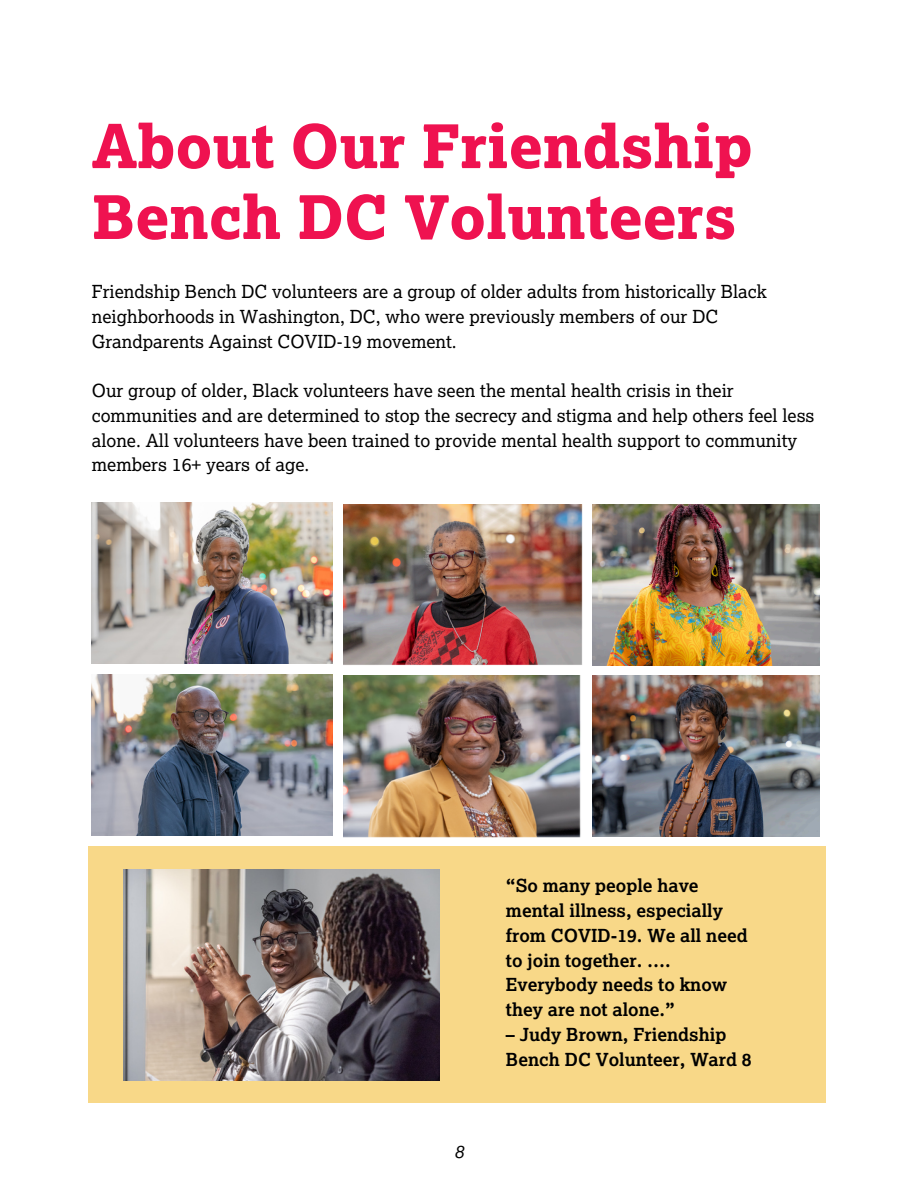
<style>
.page{position:relative;width:918px;height:1188px;background:#fff}
.page>*{position:absolute;margin:0;border:0;box-sizing:border-box;transform-origin:0 0}
.t1{font:60px/70.8px "Lexia X Bold";color:#ef1250}
.t2{font:18px/24.8px "Lexia";color:#000}
.t3{font:700 18px/24.8px "Lexia";color:#000}
.t4{font:italic 18px "Lexia";color:#000}
</style>
<div class="page">
<div style="left:89px;top:847px;width:737px;height:256px;background:#f8d888"></div>
<img style="left:123px;top:869px;width:317px;height:212px">
<img style="left:92px;top:503px;width:241px;height:161px">
<img style="left:344px;top:505px;width:239px;height:161px">
<img style="left:92px;top:675px;width:241px;height:161px">
<img style="left:344px;top:675px;width:237px;height:162px">
<img style="left:592px;top:505px;width:228px;height:161px">
<img style="left:592px;top:676px;width:227px;height:160px">
<p class="t1" style="left:92px;top:112px;width:663px">About Our Friendship<br>Bench DC Volunteers</p>
<p class="t2" style="left:92px;top:280px;width:677px">Friendship Bench DC volunteers are a group of older adults from historically Black neighborhoods in Washington, DC, who were previously members of our DC<br>Grandparents Against COVID-19 movement.</p>
<p class="t2" style="left:92px;top:379px;width:724px">Our group of older, Black volunteers have seen the mental health crisis in their communities and are determined to stop the secrecy and stigma and help others feel less alone. All volunteers have been trained to provide mental health support to community members 16+ years of age.</p>
<p class="t4" style="left:454px;top:1141px;width:11px">8</p>
<p class="t3" style="left:506px;top:874px;width:243px">“So many people have mental illness, especially from COVID-19. We all need to join together. ….<br>Everybody needs to know they are not alone.”</p>
<p class="t3" style="left:506px;top:1022px;width:247px">– Judy Brown, Friendship<br>Bench DC Volunteer, Ward 8</p>
</div>
